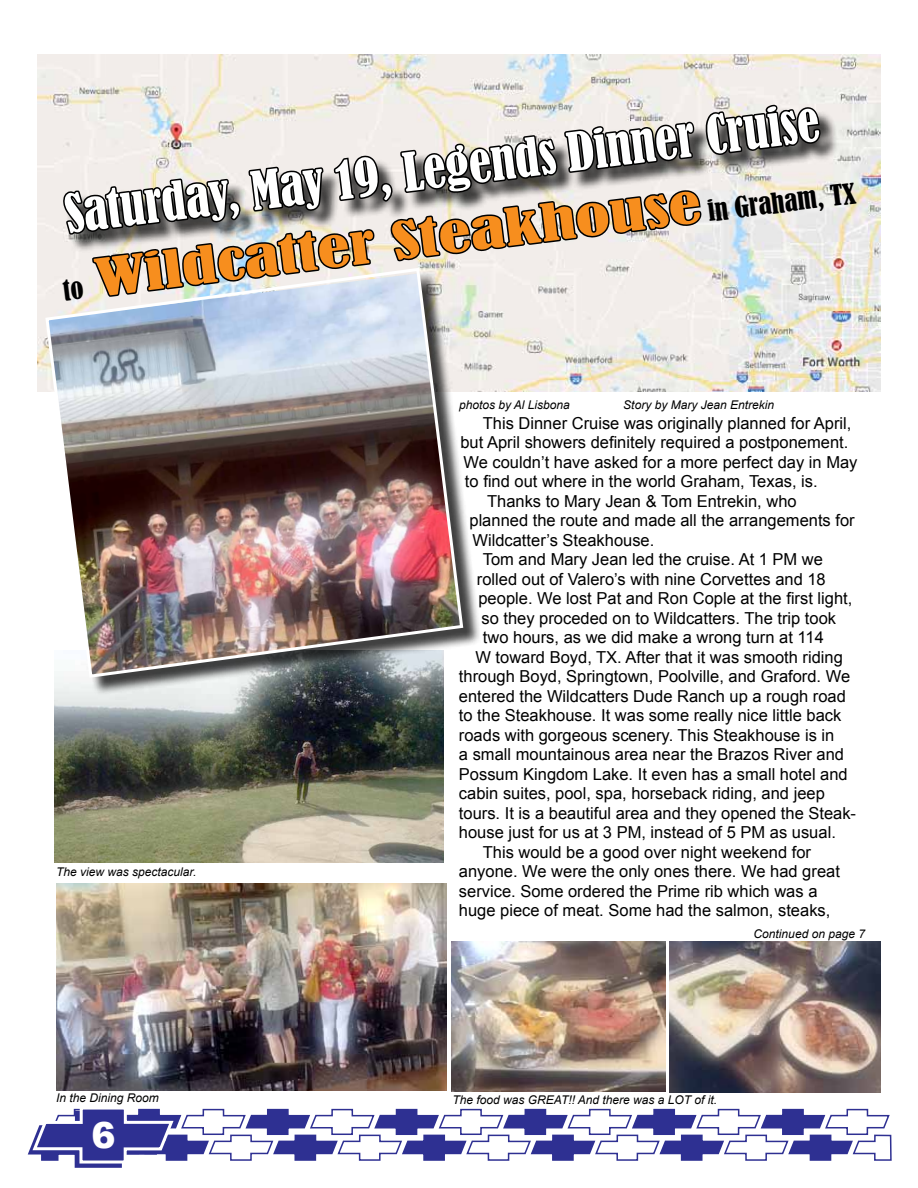
<style>
.page{position:relative;width:918px;height:1188px;background:#fff}
.page>*{position:absolute;margin:0;border:0;box-sizing:border-box;transform-origin:0 0}
.t1{font:condensed 49.5px "Bernard";color:#fff}
.t2{font:condensed 48px "Bernard";color:#f78e1e;scale:1.5 1}
.t3{font:900 36px "Arial";color:#fff}
.t4{font:16.5px "Arial";color:#000}
.t5{font:italic 12px "Arial";color:#000}
.s1{font-size:27px;color:#000}
</style>
<div class="page">
<img style="left:54px;top:696px;width:390px;height:167px">
<img style="left:38px;top:54px;width:842px;height:338px">
<svg style="left:27px;top:1108px;width:865px;height:60px"></svg>
<div style="left:65px;top:108px;width:774px;height:145px;background:#000;opacity:.75"></div>
<svg style="left:61px;top:54px;width:762px;height:338px;background:#c5c2bf"></svg>
<div style="left:48px;top:271px;width:433px;height:425px;background:#000;opacity:.75"></div>
<img style="left:44px;top:266px;width:421px;height:413px">
<img style="left:57px;top:883px;width:390px;height:208px">
<img style="left:670px;top:942px;width:211px;height:151px">
<img style="left:451px;top:942px;width:214px;height:150px">
<h1 class="t1" style="left:62px;top:186px;width:761px;rotate:-7deg">Saturday, May 19, Legends Dinner Cruise</h1>
<h2 class="t2" style="left:59px;top:255px;width:534px;rotate:-7deg"><span class="s1">to</span> Wildcatter Steakhouse <span class="s1">in Graham, TX</span></h2>
<p class="t5" style="left:56px;top:864px;width:142px">The view was spectacular.</p>
<p class="t5" style="left:56px;top:1090px;width:104px">In the Dining Room</p>
<h3 class="t3" style="left:91px;top:1109px;width:26px">6</h3>
<p class="t5" style="left:459px;top:397px;width:112px">photos by Al Lisbona</p>
<p class="t5" style="left:623px;top:397px;width:152px">Story by Mary Jean Entrekin</p>
<p class="t4" style="left:483px;top:412px;width:370px">This Dinner Cruise was originally planned for April,</p>
<p class="t4" style="left:460px;top:432px;width:389px">but April showers definitely required a postponement.</p>
<p class="t4" style="left:463px;top:451px;width:396px">We couldn’t have asked for a more perfect day in May</p>
<p class="t4" style="left:465px;top:471px;width:354px">to find out where in the world Graham, Texas, is.</p>
<p class="t4" style="left:487px;top:490px;width:311px">Thanks to Mary Jean &amp; Tom Entrekin, who</p>
<p class="t4" style="left:469px;top:510px;width:387px">planned the route and made all the arrangements for</p>
<p class="t4" style="left:472px;top:529px;width:183px">Wildcatter’s Steakhouse.</p>
<p class="t4" style="left:483px;top:549px;width:342px">Tom and Mary Jean led the cruise. At 1 PM we</p>
<p class="t4" style="left:477px;top:568px;width:350px">rolled out of Valero’s with nine Corvettes and 18</p>
<p class="t4" style="left:478px;top:588px;width:375px">people. We lost Pat and Ron Cople at the first light,</p>
<p class="t4" style="left:481px;top:607px;width:356px">so they proceded on to Wildcatters. The trip took</p>
<p class="t4" style="left:483px;top:627px;width:342px">two hours, as we did make a wrong turn at 114</p>
<p class="t4" style="left:475px;top:646px;width:369px">W toward Boyd, TX. After that it was smooth riding</p>
<p class="t4" style="left:459px;top:666px;width:393px">through Boyd, Springtown, Poolville, and Graford. We</p>
<p class="t4" style="left:459px;top:685px;width:389px">entered the Wildcatters Dude Ranch up a rough road</p>
<p class="t4" style="left:459px;top:705px;width:384px">to the Steakhouse. It was some really nice little back</p>
<p class="t4" style="left:459px;top:724px;width:377px">roads with gorgeous scenery. This Steakhouse is in</p>
<p class="t4" style="left:459px;top:744px;width:387px">a small mountainous area near the Brazos River and</p>
<p class="t4" style="left:459px;top:763px;width:390px">Possum Kingdom Lake. It even has a small hotel and</p>
<p class="t4" style="left:459px;top:783px;width:367px">cabin suites, pool, spa, horseback riding, and jeep</p>
<p class="t4" style="left:459px;top:802px;width:399px">tours. It is a beautiful area and they opened the Steak-</p>
<p class="t4" style="left:459px;top:822px;width:378px">house just for us at 3 PM, instead of 5 PM as usual.</p>
<p class="t4" style="left:483px;top:841px;width:330px">This would be a good over night weekend for</p>
<p class="t4" style="left:459px;top:861px;width:382px">anyone. We were the only ones there. We had great</p>
<p class="t4" style="left:459px;top:880px;width:360px">service. Some ordered the Prime rib which was a</p>
<p class="t4" style="left:459px;top:900px;width:373px">huge piece of meat. Some had the salmon, steaks,</p>
<p class="t5" style="left:754px;top:926px;width:113px">Continued on page 7</p>
<p class="t5" style="left:453px;top:1092px;width:266px">The food was GREAT!! And there was a LOT of it.</p>
</div>
